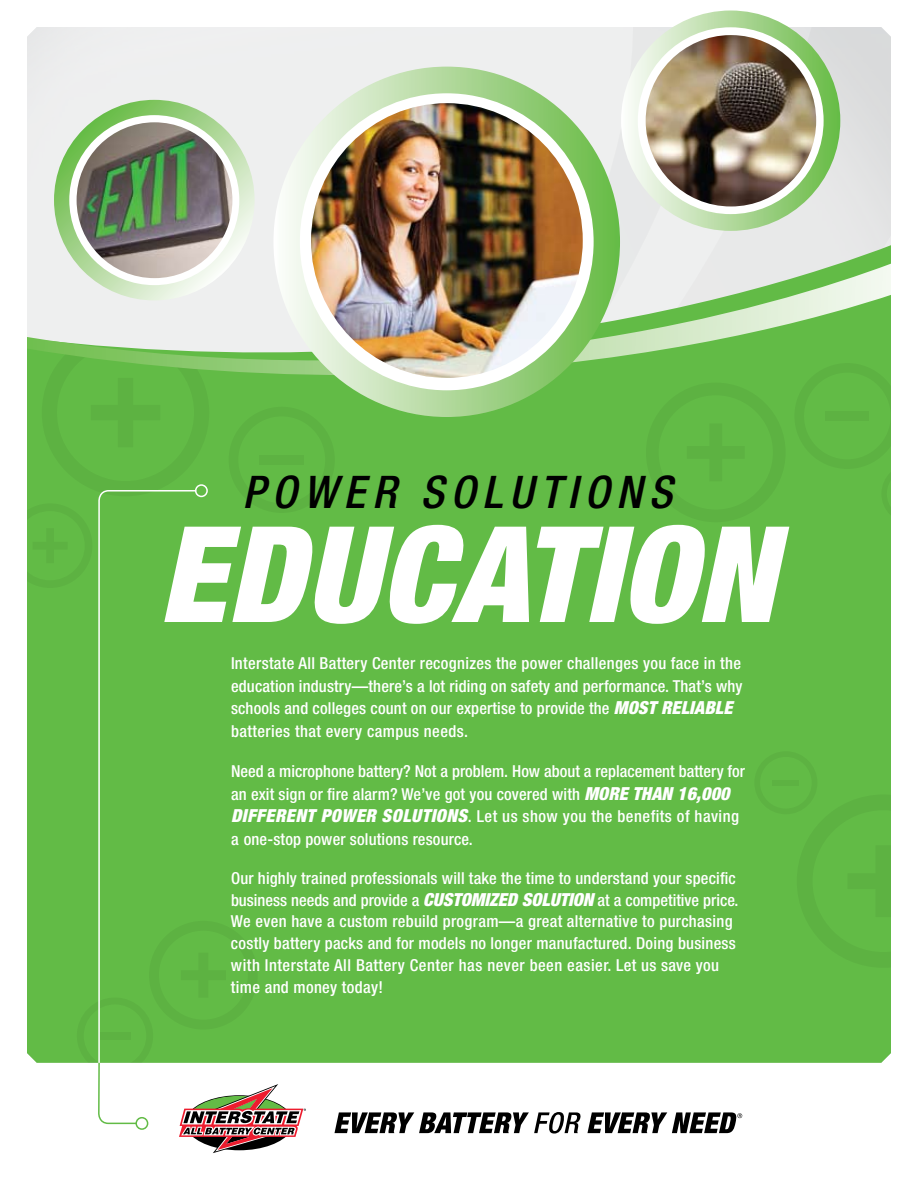
<style>
.page{position:relative;width:918px;height:1188px;background:#fff}
.page>*{position:absolute;margin:0;border:0;box-sizing:border-box;transform-origin:0 0}
.t1{font:italic 900 condensed 133.5px "Helvetica Neue LT Std";letter-spacing:.01em;color:#fff}
.t2{font:italic 500 condensed 45px "Helvetica Neue LT Std";letter-spacing:.15em;color:#000}
.t3{font:500 condensed 16.5px/22.5px "Helvetica Neue LT Std";letter-spacing:.01em;color:#fff}
.s1{font-weight:900;font-style:italic;font-size:18px}
</style>
<div class="page">
<div style="left:27px;top:27px;width:594px;height:200px;background:#eeefef"></div>
<div style="left:27px;top:227px;width:864px;height:37px;background:#e8e9e9"></div>
<div style="left:27px;top:279px;width:864px;height:784px;background:#62bb46"></div>
<svg style="left:229px;top:407px;width:106px;height:106px"></svg>
<div style="left:260px;top:455px;width:44px;height:10px;background:#5db242"></div>
<svg style="left:794px;top:363px;width:97px;height:161px"></svg>
<svg style="left:646px;top:383px;width:140px;height:139px"></svg>
<svg style="left:754px;top:751px;width:137px;height:217px"></svg>
<svg style="left:27px;top:503px;width:65px;height:85px"></svg>
<svg style="left:42px;top:329px;width:167px;height:167px"></svg>
<svg style="left:54px;top:100px;width:201px;height:200px"></svg>
<img style="left:621px;top:11px;width:219px;height:220px">
<img style="left:273px;top:67px;width:347px;height:350px">
<div style="left:98px;top:489px;width:100px;height:432px;background:#62bb46"></div>
<div style="left:195px;top:484px;width:13px;height:13px;border:2px solid #fff;border-radius:50%"></div>
<svg style="left:334px;top:1112px;width:247px;height:22px"></svg>
<svg style="left:587px;top:1112px;width:155px;height:21px"></svg>
<svg style="left:77px;top:921px;width:230px;height:232px"></svg>
<h2 class="t2" style="left:243px;top:465px;width:431px">POWER SOLUTIONS</h2>
<h1 class="t1" style="left:158px;top:492px;width:618px">EDUCATION</h1>
<p class="t3" style="left:231px;top:652px;width:513px">Interstate All Battery Center recognizes the power challenges you face in the education industry—there’s a lot riding on safety and performance. That’s why schools and colleges count on our expertise to provide the <span class="s1">MOST RELIABLE </span>batteries that every campus needs.</p>
<p class="t3" style="left:231px;top:760px;width:516px">Need a microphone battery? Not a problem. How about a replacement battery for an exit sign or fire alarm? We’ve got you covered with <span class="s1">MORE THAN 16,000<br>DIFFERENT POWER SOLUTIONS</span>. Let us show you the benefits of having a one-stop power solutions resource.</p>
<p class="t3" style="left:231px;top:867px;width:509px;line-height:21.8px">Our highly trained professionals will take the time to understand your specific business needs and provide a <span class="s1">CUSTOMIZED SOLUTION</span> at a competitive price.<br>We even have a custom rebuild program—a great alternative to purchasing costly battery packs and for models no longer manufactured. Doing business with Interstate All Battery Center has never been easier. Let us save you time and money today!</p>
</div>
